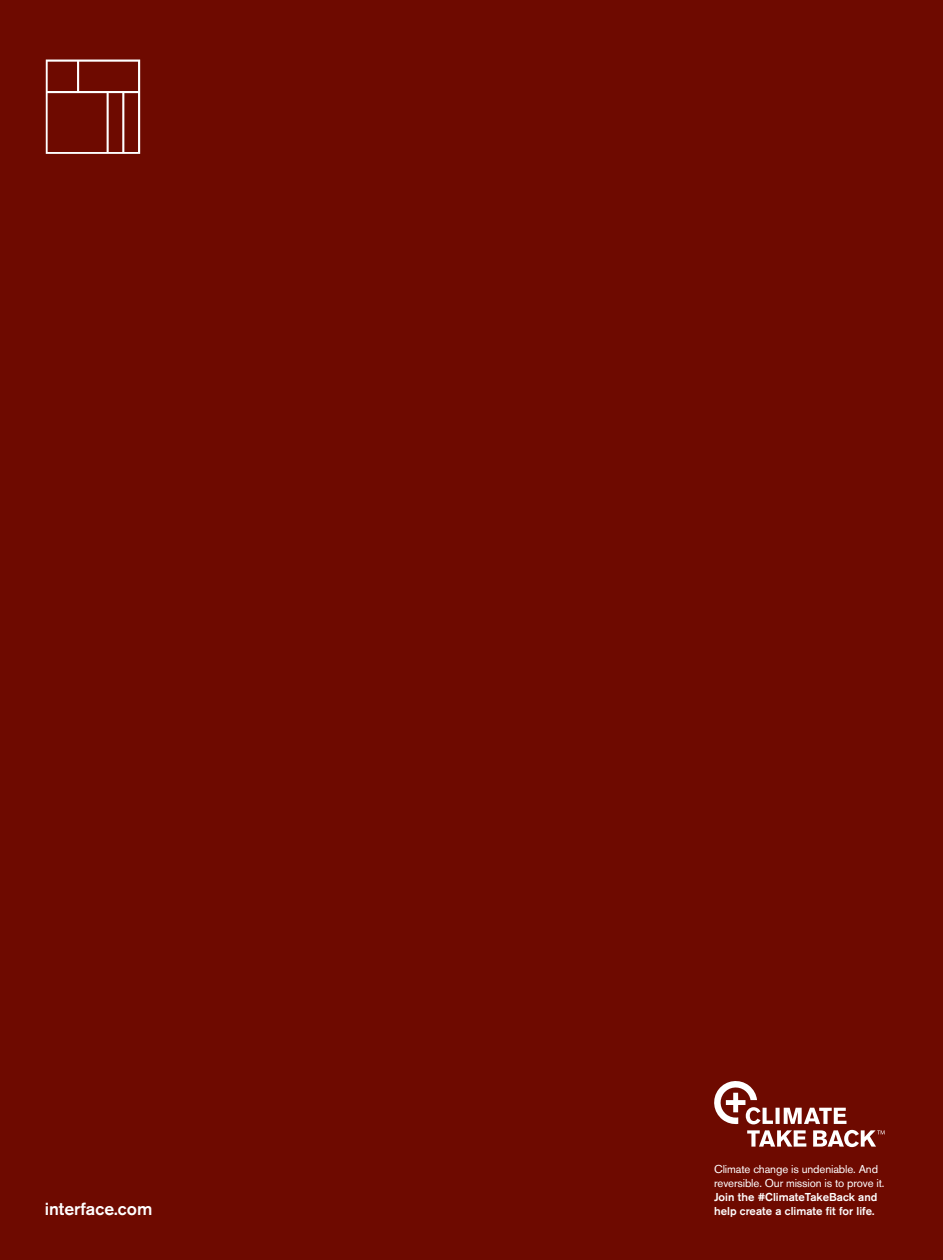
<style>
.page{position:relative;width:943px;height:1260px;background:#6e0a00}
.page>*{position:absolute;margin:0;border:0;box-sizing:border-box;transform-origin:0 0}
.t1{font:500 17.5px "Akzidenz Grotesk Pro";color:#fff}
.t2{font:11.38px/14px "Akzidenz Grotesk Pro";letter-spacing:-.01em;color:#fff}
.t3{font:500 11.38px "Akzidenz Grotesk Pro";color:#fff}
</style>
<div class="page">
<svg style="left:714px;top:1081px;width:170px;height:66px"></svg>
<svg style="left:46px;top:60px;width:94px;height:94px"></svg>
<p class="t2" style="left:714px;top:1162px;width:172px">Climate change is undeniable. And reversible. Our mission is to prove it.</p>
<p class="t3" style="left:714px;top:1190px;width:165px">Join the #ClimateTakeBack and</p>
<h1 class="t1" style="left:45px;top:1198px;width:109px">interface.com</h1>
<p class="t3" style="left:714px;top:1204px;width:162px">help create a climate fit for life.</p>
</div>
